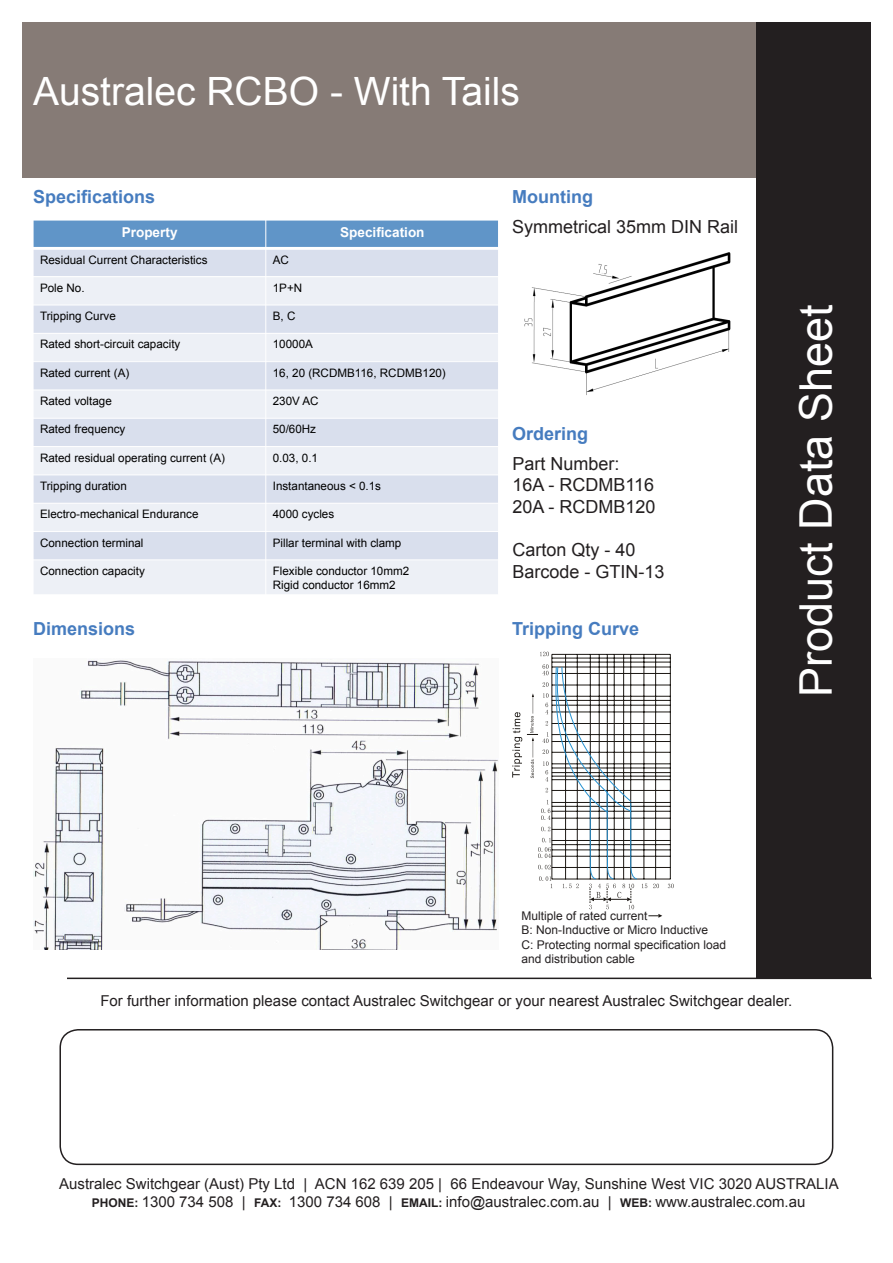
<style>
.page{position:relative;width:893px;height:1263px;background:#fff}
.page>*{position:absolute;margin:0;border:0;box-sizing:border-box;transform-origin:0 0}
.t1{font:45px "Arial";color:#fff}
.t2{font:39px "Arial";color:#fff}
.t3{font:18px "Arial";color:#231f20}
.t4{font:700 18px "Arial";color:#467cbf}
.t5{font:15px "Arial";color:#231f20}
.t6{font:700 13.5px "Arial";color:#fff}
.t7{font:12px "Arial";color:#231f20}
.t8{font:11.7px/13.6px "Arial";color:#000}
.s1{font-weight:700;font-size:12px}
</style>
<div class="page">
<div style="left:22px;top:22px;width:735px;height:156px;background:#867b76"></div>
<div style="left:757px;top:22px;width:114px;height:956px;background:#231f20"></div>
<hr style="left:67px;top:977px;width:805px;height:2px;background:#231f20">
<div style="left:59px;top:1029px;width:774px;height:136px;border:2px solid #231f20;border-radius:18px"></div>
<div style="left:33px;top:220px;width:233px;height:28px;background:#6095c8"></div>
<div style="left:266px;top:220px;width:232px;height:28px;background:#6095c8"></div>
<div style="left:33px;top:248px;width:233px;height:29px;background:#d9dfed"></div>
<div style="left:266px;top:248px;width:232px;height:29px;background:#d9dfed"></div>
<div style="left:33px;top:277px;width:233px;height:28px;background:#edf0f6"></div>
<div style="left:266px;top:277px;width:232px;height:28px;background:#edf0f6"></div>
<div style="left:33px;top:305px;width:233px;height:28px;background:#d9dfed"></div>
<div style="left:266px;top:305px;width:232px;height:28px;background:#d9dfed"></div>
<div style="left:33px;top:333px;width:233px;height:29px;background:#edf0f6"></div>
<div style="left:266px;top:333px;width:232px;height:29px;background:#edf0f6"></div>
<div style="left:33px;top:362px;width:233px;height:28px;background:#d9dfed"></div>
<div style="left:266px;top:362px;width:232px;height:28px;background:#d9dfed"></div>
<div style="left:33px;top:390px;width:233px;height:28px;background:#edf0f6"></div>
<div style="left:266px;top:390px;width:232px;height:28px;background:#edf0f6"></div>
<div style="left:33px;top:418px;width:233px;height:29px;background:#d9dfed"></div>
<div style="left:266px;top:418px;width:232px;height:29px;background:#d9dfed"></div>
<div style="left:33px;top:447px;width:233px;height:28px;background:#edf0f6"></div>
<div style="left:266px;top:447px;width:232px;height:28px;background:#edf0f6"></div>
<div style="left:33px;top:475px;width:233px;height:28px;background:#d9dfed"></div>
<div style="left:266px;top:475px;width:232px;height:28px;background:#d9dfed"></div>
<div style="left:33px;top:503px;width:233px;height:28px;background:#edf0f6"></div>
<div style="left:266px;top:503px;width:232px;height:28px;background:#edf0f6"></div>
<div style="left:33px;top:531px;width:233px;height:29px;background:#d9dfed"></div>
<div style="left:266px;top:531px;width:232px;height:29px;background:#d9dfed"></div>
<div style="left:33px;top:560px;width:233px;height:35px;background:#edf0f6"></div>
<div style="left:266px;top:560px;width:232px;height:35px;background:#edf0f6"></div>
<hr style="left:265px;top:220px;width:1px;height:375px;background:#fff">
<hr style="left:33px;top:247px;width:465px;height:3px;background:#fff">
<hr style="left:33px;top:276px;width:465px;height:1px;background:#fff">
<hr style="left:33px;top:304px;width:465px;height:1px;background:#fff">
<hr style="left:33px;top:333px;width:465px;height:1px;background:#fff">
<hr style="left:33px;top:361px;width:465px;height:1px;background:#fff">
<hr style="left:33px;top:389px;width:465px;height:1px;background:#fff">
<hr style="left:33px;top:418px;width:465px;height:1px;background:#fff">
<hr style="left:33px;top:446px;width:465px;height:1px;background:#fff">
<hr style="left:33px;top:474px;width:465px;height:1px;background:#fff">
<hr style="left:33px;top:503px;width:465px;height:1px;background:#fff">
<hr style="left:33px;top:531px;width:465px;height:1px;background:#fff">
<hr style="left:33px;top:559px;width:465px;height:1px;background:#fff">
<hr style="left:33px;top:220px;width:1px;height:375px;background:#fff">
<hr style="left:33px;top:220px;width:465px;height:1px;background:#fff">
<hr style="left:33px;top:594px;width:465px;height:1px;background:#fff">
<img style="left:524px;top:252px;width:207px;height:143px">
<img style="left:33px;top:660px;width:465px;height:290px">
<hr style="left:552px;top:654px;width:118px;height:1px;background:#1c1814">
<hr style="left:552px;top:658px;width:118px;height:1px;background:#1c1814">
<hr style="left:552px;top:662px;width:118px;height:1px;background:#1c1814">
<hr style="left:552px;top:667px;width:118px;height:1px;background:#1c1814">
<hr style="left:552px;top:673px;width:118px;height:1px;background:#1c1814">
<hr style="left:552px;top:685px;width:118px;height:1px;background:#1c1814">
<hr style="left:552px;top:696px;width:118px;height:1px;background:#1c1814">
<hr style="left:552px;top:700px;width:118px;height:1px;background:#1c1814">
<hr style="left:552px;top:705px;width:118px;height:1px;background:#1c1814">
<hr style="left:552px;top:712px;width:118px;height:1px;background:#1c1814">
<hr style="left:552px;top:723px;width:118px;height:1px;background:#1c1814">
<hr style="left:552px;top:734px;width:118px;height:1px;background:#1c1814">
<hr style="left:552px;top:741px;width:118px;height:1px;background:#1c1814">
<hr style="left:552px;top:752px;width:118px;height:1px;background:#1c1814">
<hr style="left:552px;top:763px;width:118px;height:1px;background:#1c1814">
<hr style="left:552px;top:768px;width:118px;height:1px;background:#1c1814">
<hr style="left:552px;top:772px;width:118px;height:1px;background:#1c1814">
<hr style="left:552px;top:776px;width:118px;height:1px;background:#1c1814">
<hr style="left:552px;top:779px;width:118px;height:1px;background:#1c1814">
<hr style="left:552px;top:790px;width:118px;height:1px;background:#1c1814">
<hr style="left:552px;top:802px;width:118px;height:1px;background:#1c1814">
<hr style="left:552px;top:806px;width:118px;height:1px;background:#1c1814">
<hr style="left:552px;top:811px;width:118px;height:1px;background:#1c1814">
<hr style="left:552px;top:818px;width:118px;height:1px;background:#1c1814">
<hr style="left:552px;top:829px;width:118px;height:1px;background:#1c1814">
<hr style="left:552px;top:840px;width:118px;height:1px;background:#1c1814">
<hr style="left:552px;top:844px;width:118px;height:1px;background:#1c1814">
<hr style="left:552px;top:850px;width:118px;height:1px;background:#1c1814">
<hr style="left:552px;top:856px;width:118px;height:1px;background:#1c1814">
<hr style="left:552px;top:867px;width:118px;height:1px;background:#1c1814">
<hr style="left:552px;top:879px;width:118px;height:1px;background:#1c1814">
<hr style="left:552px;top:654px;width:1px;height:225px;background:#1c1814">
<hr style="left:565px;top:654px;width:1px;height:225px;background:#1c1814">
<hr style="left:577px;top:654px;width:1px;height:225px;background:#1c1814">
<hr style="left:590px;top:654px;width:1px;height:225px;background:#1c1814">
<hr style="left:599px;top:654px;width:1px;height:225px;background:#1c1814">
<hr style="left:607px;top:654px;width:1px;height:225px;background:#1c1814">
<hr style="left:614px;top:654px;width:1px;height:225px;background:#1c1814">
<hr style="left:623px;top:654px;width:1px;height:225px;background:#1c1814">
<hr style="left:630px;top:654px;width:1px;height:225px;background:#1c1814">
<hr style="left:644px;top:654px;width:1px;height:225px;background:#1c1814">
<hr style="left:655px;top:654px;width:1px;height:225px;background:#1c1814">
<hr style="left:670px;top:654px;width:1px;height:225px;background:#1c1814">
<svg style="left:540px;top:652px;width:9px;height:4px"></svg>
<svg style="left:668px;top:884px;width:6px;height:4px"></svg>
<svg style="left:512px;top:664px;width:150px;height:254px"></svg>
<p class="t2" style="left:33px;top:66px;width:488px">Australec RCBO - With Tails</p>
<p class="t4" style="left:33px;top:185px;width:124px">Specifications</p>
<p class="t6" style="left:122px;top:223px;width:57px">Property</p>
<p class="t6" style="left:340px;top:223px;width:86px">Specification</p>
<p class="t8" style="left:40px;top:253px;width:169px">Residual Current Characteristics</p>
<p class="t8" style="left:273px;top:253px;width:18px">AC</p>
<p class="t8" style="left:40px;top:281px;width:46px">Pole No.</p>
<p class="t8" style="left:273px;top:281px;width:31px">1P+N</p>
<p class="t8" style="left:40px;top:309px;width:77px">Tripping Curve</p>
<p class="t8" style="left:273px;top:309px;width:24px">B, C</p>
<p class="t8" style="left:40px;top:338px;width:142px">Rated short-circuit capacity</p>
<p class="t8" style="left:273px;top:338px;width:42px">10000A</p>
<p class="t8" style="left:40px;top:366px;width:91px">Rated current (A)</p>
<p class="t8" style="left:273px;top:366px;width:175px">16, 20 (RCDMB116, RCDMB120)</p>
<p class="t8" style="left:40px;top:394px;width:73px">Rated voltage</p>
<p class="t8" style="left:273px;top:394px;width:47px">230V AC</p>
<p class="t8" style="left:40px;top:423px;width:87px">Rated frequency</p>
<p class="t8" style="left:273px;top:423px;width:45px">50/60Hz</p>
<p class="t8" style="left:40px;top:451px;width:186px">Rated residual operating current (A)</p>
<p class="t8" style="left:273px;top:451px;width:47px">0.03, 0.1</p>
<p class="t8" style="left:40px;top:479px;width:88px">Tripping duration</p>
<p class="t8" style="left:273px;top:479px;width:110px">Instantaneous &lt; 0.1s</p>
<p class="t8" style="left:40px;top:507px;width:160px">Electro-mechanical Endurance</p>
<p class="t8" style="left:273px;top:507px;width:63px">4000 cycles</p>
<p class="t8" style="left:40px;top:536px;width:105px">Connection terminal</p>
<p class="t8" style="left:273px;top:536px;width:130px">Pillar terminal with clamp</p>
<p class="t8" style="left:40px;top:564px;width:106px">Connection capacity</p>
<p class="t8" style="left:273px;top:564px;width:138px">Flexible conductor 10mm2<br>Rigid conductor 16mm2</p>
<p class="t4" style="left:33px;top:617px;width:104px">Dimensions</p>
<p class="t4" style="left:512px;top:185px;width:82px">Mounting</p>
<p class="t3" style="left:512px;top:215px;width:228px">Symmetrical 35mm DIN Rail</p>
<p class="t4" style="left:512px;top:422px;width:78px">Ordering</p>
<p class="t3" style="left:512px;top:452px;width:109px">Part Number:</p>
<p class="t3" style="left:512px;top:473px;width:143px">16A - RCDMB116</p>
<p class="t3" style="left:512px;top:495px;width:145px">20A - RCDMB120</p>
<p class="t3" style="left:512px;top:538px;width:125px">Carton Qty - 40</p>
<p class="t3" style="left:512px;top:560px;width:154px">Barcode - GTIN-13</p>
<p class="t4" style="left:512px;top:617px;width:129px">Tripping Curve</p>
<p class="t1" style="left:786px;top:697px;width:394px;rotate:-90deg">Product Data Sheet</p>
<p class="t7" style="left:521px;top:908px;width:128px">Multiple of rated current</p>
<p class="t7" style="left:521px;top:922px;width:188px">B: Non-Inductive or Micro Inductive</p>
<p class="t7" style="left:521px;top:937px;width:206px">C: Protecting normal specification load</p>
<p class="t7" style="left:521px;top:951px;width:115px">and distribution cable</p>
<p class="t5" style="left:100px;top:991px;width:694px">For further information please contact Australec Switchgear or your nearest Australec Switchgear dealer.</p>
<p class="t5" style="left:59px;top:1174px;width:781px">Australec Switchgear (Aust) Pty Ltd | ACN 162 639 205 | 66 Endeavour Way, Sunshine West VIC 3020 AUSTRALIA</p>
<p class="t5" style="left:92px;top:1192px;width:715px"><span class="s1">PHONE:</span> 1300 734 508 | <span class="s1">FAX:</span> 1300 734 608 | <span class="s1">EMAIL:</span> info@australec.com.au | <span class="s1">WEB:</span> www.australec.com.au</p>
</div>
